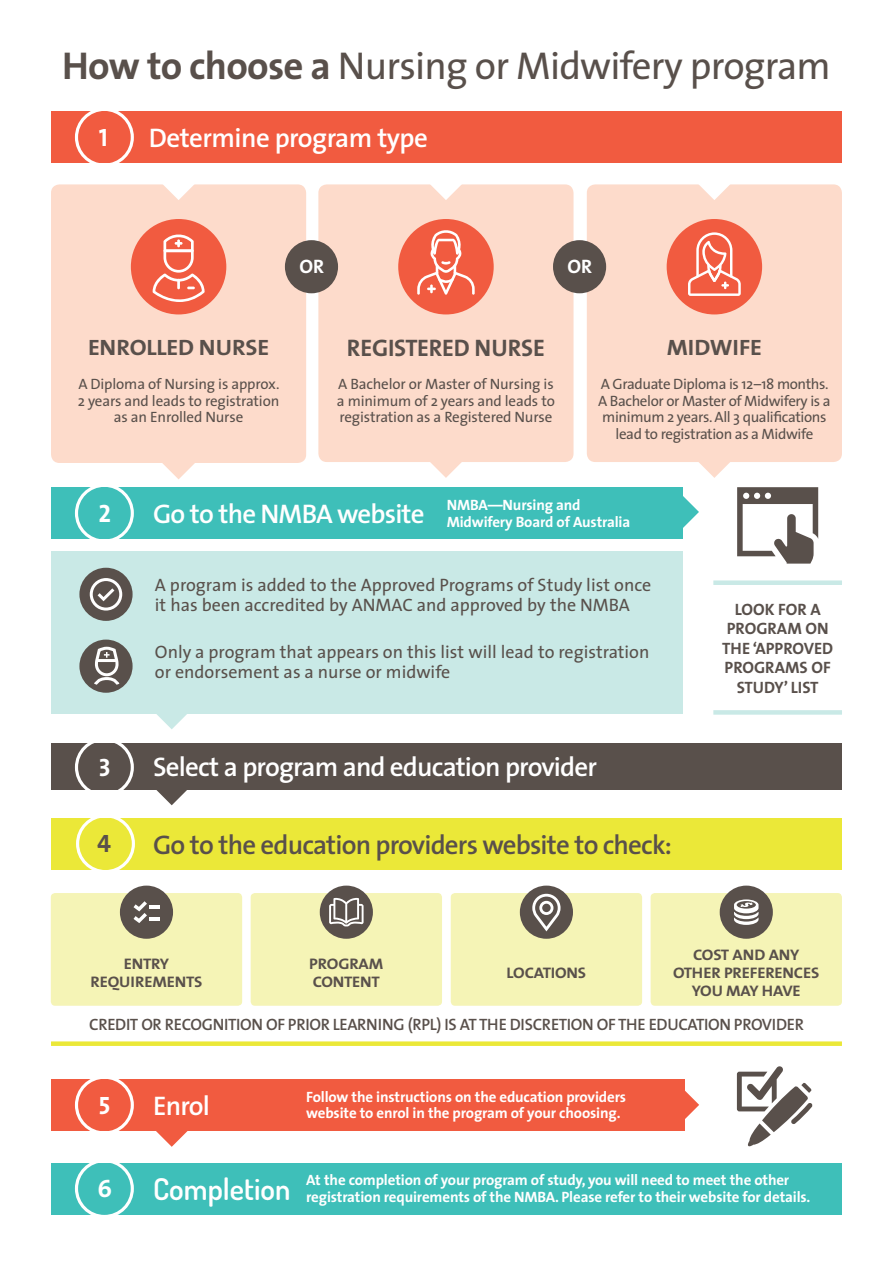
<style>
.page{position:relative;width:893px;height:1263px;background:#fff}
.page>*{position:absolute;margin:0;border:0;box-sizing:border-box;transform-origin:0 0}
.t1{font:39px "The Sans";letter-spacing:-.02em;color:#59504b}
.t2{font:600 30px "Dosis";color:#fff}
.t3{font:600 27px "The Sans";letter-spacing:-.03em;color:#fff}
.t4{font:600 27px "The Sans";letter-spacing:-.03em;color:#59504b}
.t5{font:25.2px "The Sans Bold Caps";color:#fff}
.t6{font:25.2px "The Sans Bold Caps";color:#59504b}
.t7{font:700 24px "The Sans";letter-spacing:-.01em;color:#59504b}
.t8{font:700 22.35px "The Sans";letter-spacing:-.01em;color:#59504b;scale:1.08 1}
.t9{font:19.5px "The Sans Bold Caps";color:#fff}
.t10{font:18px/19.5px "The Sans";color:#59504b}
.t11{font:16.5px "The Sans Semi Bold Caps";letter-spacing:-.02em;color:#59504b}
.t12{font:700 16.5px/19.5px "The Sans";color:#59504b;text-align:center}
.t13{font:700 15.3px/18px "The Sans";letter-spacing:-.01em;color:#59504b;text-align:center;scale:1.08 1}
.t14{font:15px/16.5px "The Sans";letter-spacing:-.025em;color:#59504b;text-align:center}
.t15{font:700 15px/16.5px "The Sans";letter-spacing:-.01em;color:#fff}
.s1{font-weight:700}
</style>
<div class="page">
<svg style="left:155px;top:1130px;width:33px;height:17px"></svg>
<div style="left:51px;top:818px;width:791px;height:51px;background:#ebe838"></div>
<svg style="left:155px;top:713px;width:33px;height:16px"></svg>
<svg style="left:155px;top:789px;width:33px;height:16px"></svg>
<div style="left:51px;top:551px;width:631px;height:162px;background:#c9e9e6"></div>
<svg style="left:699px;top:462px;width:31px;height:16px"></svg>
<div style="left:51px;top:112px;width:791px;height:51px;background:#f15b40"></div>
<div style="left:51px;top:743px;width:791px;height:46px;background:#59504b"></div>
<div style="left:51px;top:1079px;width:634px;height:51px;background:#f15b40"></div>
<div style="left:51px;top:1164px;width:791px;height:51px;background:#3ebfb9"></div>
<div style="left:51px;top:487px;width:631px;height:51px;background:#3ebfb9"></div>
<div style="left:51px;top:184px;width:255px;height:279px;background:#fddbcb;border-radius:9px"></div>
<div style="left:51px;top:893px;width:191px;height:113px;background:#f5f4b6;border-radius:4px"></div>
<div style="left:251px;top:893px;width:191px;height:113px;background:#f5f4b6;border-radius:4px"></div>
<div style="left:451px;top:893px;width:191px;height:113px;background:#f5f4b6;border-radius:4px"></div>
<div style="left:651px;top:893px;width:191px;height:113px;background:#f5f4b6;border-radius:4px"></div>
<div style="left:318px;top:184px;width:255px;height:278px;background:#fddbcb;border-radius:9px"></div>
<div style="left:587px;top:184px;width:255px;height:278px;background:#fddbcb;border-radius:9px"></div>
<svg style="left:162px;top:184px;width:33px;height:16px"></svg>
<svg style="left:429px;top:184px;width:33px;height:16px"></svg>
<svg style="left:698px;top:184px;width:33px;height:16px"></svg>
<div style="left:285px;top:240px;width:53px;height:53px;background:#59504b;border-radius:50%"></div>
<div style="left:553px;top:240px;width:53px;height:53px;background:#59504b;border-radius:50%"></div>
<svg style="left:162px;top:463px;width:33px;height:16px"></svg>
<svg style="left:430px;top:462px;width:32px;height:16px"></svg>
<svg style="left:682px;top:495px;width:17px;height:33px"></svg>
<svg style="left:685px;top:1091px;width:14px;height:28px"></svg>
<svg style="left:737px;top:487px;width:81px;height:77px"></svg>
<div style="left:79px;top:640px;width:54px;height:53px;background:#59504b;border-radius:50%"></div>
<svg style="left:94px;top:646px;width:26px;height:39px"></svg>
<hr style="left:97px;top:659px;width:19px;height:3px;background:#fff">
<div style="left:79px;top:568px;width:54px;height:53px;background:#59504b;border-radius:50%"></div>
<svg style="left:89px;top:578px;width:34px;height:33px"></svg>
<div style="left:713px;top:710px;width:129px;height:5px;background:#c9e9e6"></div>
<div style="left:713px;top:580px;width:129px;height:5px;background:#c9e9e6"></div>
<div style="left:75px;top:108px;width:59px;height:59px;border:3px solid #fff;border-radius:50%"></div>
<div style="left:75px;top:484px;width:59px;height:59px;border:3px solid #fff;border-radius:50%"></div>
<div style="left:75px;top:738px;width:59px;height:59px;border:3px solid #fff;border-radius:50%"></div>
<div style="left:75px;top:1075px;width:59px;height:59px;border:3px solid #fff;border-radius:50%"></div>
<div style="left:75px;top:1159px;width:59px;height:59px;border:3px solid #fff;border-radius:50%"></div>
<div style="left:76px;top:814px;width:59px;height:59px;border:3px solid #fff;border-radius:50%"></div>
<div style="left:520px;top:885px;width:53px;height:54px;background:#59504b;border-radius:50%"></div>
<svg style="left:532px;top:893px;width:30px;height:41px"></svg>
<div style="left:320px;top:885px;width:53px;height:54px;background:#59504b;border-radius:50%"></div>
<svg style="left:329px;top:898px;width:35px;height:28px"></svg>
<div style="left:120px;top:885px;width:53px;height:54px;background:#59504b;border-radius:50%"></div>
<hr style="left:149px;top:905px;width:10px;height:4px;background:#fff">
<hr style="left:149px;top:917px;width:10px;height:4px;background:#fff">
<svg style="left:134px;top:901px;width:13px;height:22px"></svg>
<div style="left:720px;top:885px;width:53px;height:54px;background:#59504b;border-radius:50%"></div>
<svg style="left:734px;top:899px;width:24px;height:26px"></svg>
<div style="left:51px;top:1041px;width:791px;height:5px;background:#ebe838"></div>
<svg style="left:737px;top:1066px;width:76px;height:81px"></svg>
<div style="left:131px;top:219px;width:95px;height:95px;background:#f15b40;border-radius:50%"></div>
<svg style="left:153px;top:234px;width:52px;height:74px"></svg>
<div style="left:667px;top:219px;width:95px;height:95px;background:#f15b40;border-radius:50%"></div>
<svg style="left:688px;top:232px;width:53px;height:64px"></svg>
<div style="left:398px;top:219px;width:96px;height:95px;background:#f15b40;border-radius:50%"></div>
<svg style="left:417px;top:230px;width:58px;height:65px"></svg>
<h1 class="t1" style="left:62px;top:34px;width:770px"><span class="s1">How to choose a</span> Nursing or Midwifery program</h1>
<h3 class="t3" style="left:149px;top:115px;width:281px">Determine program type</h3>
<h3 class="t5" style="left:99px;top:116px;width:11px">1</h3>
<h3 class="t9" style="left:299px;top:250px;width:26px">OR</h3>
<h3 class="t9" style="left:568px;top:250px;width:26px">OR</h3>
<h3 class="t8" style="left:88px;top:329px;width:169px">ENROLLED NURSE</h3>
<h3 class="t7" style="left:347px;top:328px;width:199px">REGISTERED NURSE</h3>
<h3 class="t8" style="left:667px;top:328px;width:89px">MIDWIFE</h3>
<p class="t14" style="left:78px;top:375px;width:203px">A Diploma of Nursing is approx.<br>2 years and leads to registration as an Enrolled Nurse</p>
<p class="t14" style="left:337px;top:375px;width:220px;text-align:justify">A Bachelor or Master of Nursing is a minimum of 2 years and leads to registration as a Registered Nurse</p>
<p class="t14" style="left:598px;top:375px;width:234px">A Graduate Diploma is 12–18 months.<br>A Bachelor or Master of Midwifery is a minimum 2 years.All 3 qualifications lead to registration as a Midwife</p>
<h3 class="t5" style="left:98px;top:492px;width:14px">2</h3>
<h3 class="t3" style="left:153px;top:491px;width:273px">Go to the NMBA website</h3>
<p class="t15" style="left:447px;top:496px;width:185px">NMBA—Nursing and<br>Midwifery Board of Australia</p>
<p class="t10" style="left:155px;top:575px;width:498px">A program is added to the Approved Programs of Study list once it has been accredited by ANMAC and approved by the NMBA</p>
<p class="t10" style="left:155px;top:642px;width:496px">Only a program that appears on this list will lead to registration or endorsement as a nurse or midwife</p>
<p class="t12" style="left:722px;top:599px;width:113px">LOOK FOR A<br>PROGRAM ON<br>THE ‘APPROVED<br>PROGRAMS OF<br>STUDY’ LIST</p>
<h3 class="t5" style="left:99px;top:746px;width:13px">3</h3>
<h3 class="t3" style="left:153px;top:744px;width:445px">Select a program and education provider</h3>
<h3 class="t6" style="left:97px;top:823px;width:15px">4</h3>
<h3 class="t4" style="left:153px;top:822px;width:520px">Go to the education providers website to check:</h3>
<p class="t13" style="left:91px;top:954px;width:105px">ENTRY<br>REQUIREMENTS</p>
<p class="t13" style="left:309px;top:954px;width:70px;text-align:left">PROGRAM<br>CONTENT</p>
<p class="t13" style="left:507px;top:963px;width:75px">LOCATIONS</p>
<p class="t13" style="left:673px;top:945px;width:137px">COST AND ANY<br>OTHER PREFERENCES<br>YOU MAY HAVE</p>
<p class="t11" style="left:89px;top:1010px;width:716px">CREDIT OR RECOGNITION OF PRIOR LEARNING (RPL) IS AT THE DISCRETION OF THE EDUCATION PROVIDER</p>
<h3 class="t5" style="left:99px;top:1084px;width:13px">5</h3>
<h3 class="t5" style="left:97px;top:1167px;width:16px">6</h3>
<h3 class="t3" style="left:153px;top:1083px;width:58px">Enrol</h3>
<p class="t15" style="left:306px;top:1088px;width:321px">Follow the instructions on the education providers website to enrol in the program of your choosing.</p>
<h2 class="t2" style="left:153px;top:1169px;width:139px">Completion</h2>
<p class="t15" style="left:306px;top:1171px;width:506px">At the completion of your program of study, you will need to meet the other registration requirements of the NMBA. Please refer to their website for details.</p>
</div>
